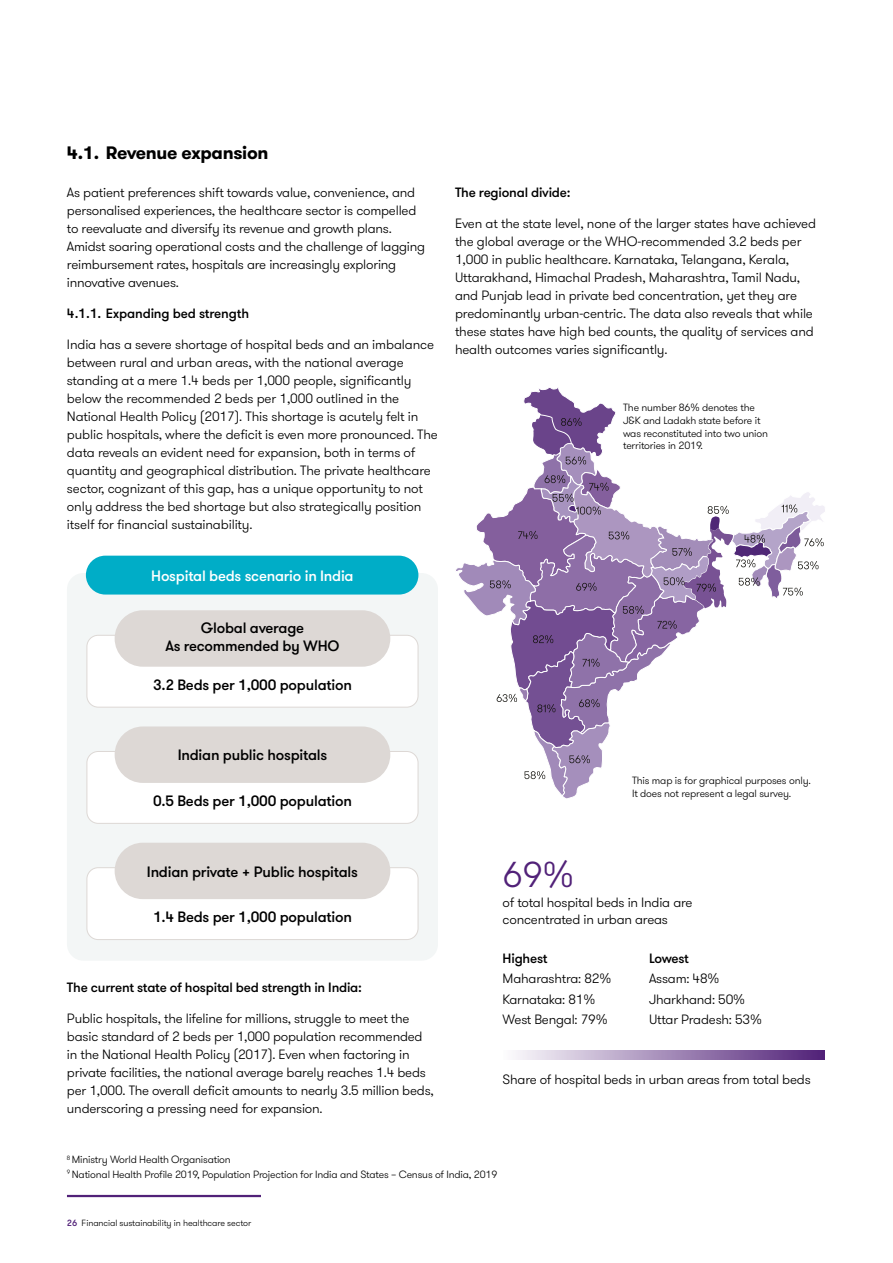
<style>
.page{position:relative;width:893px;height:1263px;background:#fff}
.page>*{position:absolute;margin:0;border:0;box-sizing:border-box;transform-origin:0 0}
.t1{font:300 36px "GT Walsheim Pro";color:#512178}
.t2{font:700 18px "GT Walsheim Pro";letter-spacing:-.015em;color:#000}
.t3{font:500 15px/18px "GT Walsheim Pro";letter-spacing:-.015em;color:#000;text-align:center}
.t4{font:500 15px "GT Walsheim Pro";letter-spacing:-.015em;color:#fff}
.t5{font:300 13.5px/18px "GT Walsheim Pro";letter-spacing:-.015em;color:#000}
.t6{font:500 13.5px "GT Walsheim Pro";letter-spacing:-.015em;color:#000}
.t7{font:300 10.5px/12.6px "GT Walsheim Pro";letter-spacing:-.015em;color:#000}
.t8{font:300 9px "GT Walsheim Pro";letter-spacing:-.01em;color:#000}
.s1{font-weight:500;color:#512178}
</style>
<div class="page">
<hr style="left:67px;top:1195px;width:194px;height:2px;background:#512178">
<div style="left:67px;top:573px;width:371px;height:388px;background:#f3f6f6;border-radius:16px"></div>
<div style="left:87px;top:635px;width:331px;height:72px;background:#fff;border-radius:11px"></div>
<div style="left:87px;top:635px;width:331px;height:72px;border:1px solid #ddd8d5;border-radius:11px"></div>
<div style="left:115px;top:610px;width:275px;height:57px;background:#ddd8d5;border-radius:28px"></div>
<div style="left:87px;top:751px;width:331px;height:72px;background:#fff;border-radius:11px"></div>
<div style="left:87px;top:751px;width:331px;height:73px;border:1px solid #ddd8d5;border-radius:11px"></div>
<div style="left:115px;top:726px;width:275px;height:57px;background:#ddd8d5;border-radius:28px"></div>
<div style="left:87px;top:868px;width:331px;height:71px;background:#fff;border-radius:11px"></div>
<div style="left:87px;top:867px;width:331px;height:73px;border:1px solid #ddd8d5;border-radius:11px"></div>
<div style="left:115px;top:843px;width:275px;height:56px;background:#ddd8d5;border-radius:28px"></div>
<div style="left:86px;top:556px;width:332px;height:38px;background:#00adc7;border-radius:19px"></div>
<svg style="left:516px;top:1050px;width:309px;height:10px;background:#a38ab7"></svg>
<svg style="left:456px;top:388px;width:369px;height:411px"></svg>
<h2 class="t2" style="left:67px;top:141px;width:203px">4.1. Revenue expansion</h2>
<p class="t5" style="left:67px;top:184px;width:360px">As patient preferences shift towards value, convenience, and personalised experiences, the healthcare sector is compelled to reevaluate and diversify its revenue and growth plans.<br>Amidst soaring operational costs and the challenge of lagging reimbursement rates, hospitals are increasingly exploring innovative avenues.</p>
<p class="t6" style="left:67px;top:305px;width:184px">4.1.1. Expanding bed strength</p>
<p class="t5" style="left:67px;top:335px;width:372px">India has a severe shortage of hospital beds and an imbalance between rural and urban areas, with the national average standing at a mere 1.4 beds per 1,000 people, significantly below the recommended 2 beds per 1,000 outlined in the National Health Policy (2017). This shortage is acutely felt in public hospitals, where the deficit is even more pronounced. The data reveals an evident need for expansion, both in terms of quantity and geographical distribution. The private healthcare sector, cognizant of this gap, has a unique opportunity to not only address the bed shortage but also strategically position itself for financial sustainability.</p>
<p class="t4" style="left:151px;top:566px;width:204px">Hospital beds scenario in India</p>
<p class="t3" style="left:165px;top:619px;width:176px">Global average<br>As recommended by WHO</p>
<p class="t3" style="left:153px;top:676px;width:200px">3.2 Beds per 1,000 population</p>
<p class="t6" style="left:455px;top:184px;width:117px">The regional divide:</p>
<p class="t5" style="left:455px;top:214px;width:362px">Even at the state level, none of the larger states have achieved the global average or the WHO-recommended 3.2 beds per 1,000 in public healthcare. Karnataka, Telangana, Kerala, Uttarakhand, Himachal Pradesh, Maharashtra, Tamil Nadu, and Punjab lead in private bed concentration, yet they are predominantly urban-centric. The data also reveals that while these states have high bed counts, the quality of services and health outcomes varies significantly.</p>
<p class="t7" style="left:623px;top:402px;width:146px">The number 86% denotes the<br>J&amp;K and Ladakh state before it was reconstituted into two union territories in 2019.</p>
<p class="t3" style="left:178px;top:746px;width:151px">Indian public hospitals</p>
<p class="t3" style="left:153px;top:792px;width:200px">0.5 Beds per 1,000 population</p>
<p class="t3" style="left:147px;top:863px;width:213px">Indian private + Public hospitals</p>
<p class="t3" style="left:153px;top:908px;width:200px">1.4 Beds per 1,000 population</p>
<p class="t6" style="left:67px;top:979px;width:297px">The current state of hospital bed strength in India:</p>
<p class="t5" style="left:67px;top:1010px;width:368px">Public hospitals, the lifeline for millions, struggle to meet the basic standard of 2 beds per 1,000 population recommended in the National Health Policy (2017). Even when factoring in private facilities, the national average barely reaches 1.4 beds per 1,000. The overall deficit amounts to nearly 3.5 million beds, underscoring a pressing need for expansion.</p>
<p class="t7" style="left:632px;top:774px;width:180px">This map is for graphical purposes only.<br>It does not represent a legal survey.</p>
<h1 class="t1" style="left:503px;top:852px;width:73px">69%</h1>
<p class="t5" style="left:503px;top:895px;width:191px;line-height:16.2px">of total hospital beds in India are concentrated in urban areas</p>
<p class="t6" style="left:503px;top:949px;width:46px">Highest</p>
<p class="t5" style="left:503px;top:968px;width:110px;line-height:20.4px">Maharashtra: 82%<br>Karnataka: 81%<br>West Bengal: 79%</p>
<p class="t6" style="left:649px;top:949px;width:41px">Lowest</p>
<p class="t5" style="left:649px;top:968px;width:114px;line-height:20.4px">Assam: 48%<br>Jharkhand: 50%<br>Uttar Pradesh: 53%</p>
<p class="t5" style="left:503px;top:1071px;width:310px">Share of hospital beds in urban areas from total beds</p>
<p class="t7" style="left:67px;top:1152px;width:432px;line-height:14.7px"><sup>8</sup> Ministry World Health Organisation<br><sup>9</sup> National Health Profile 2019, Population Projection for India and States – Census of India, 2019</p>
<p class="t8" style="left:67px;top:1217px;width:186px"><span class="s1">26</span> Financial sustainability in healthcare sector</p>
</div>
